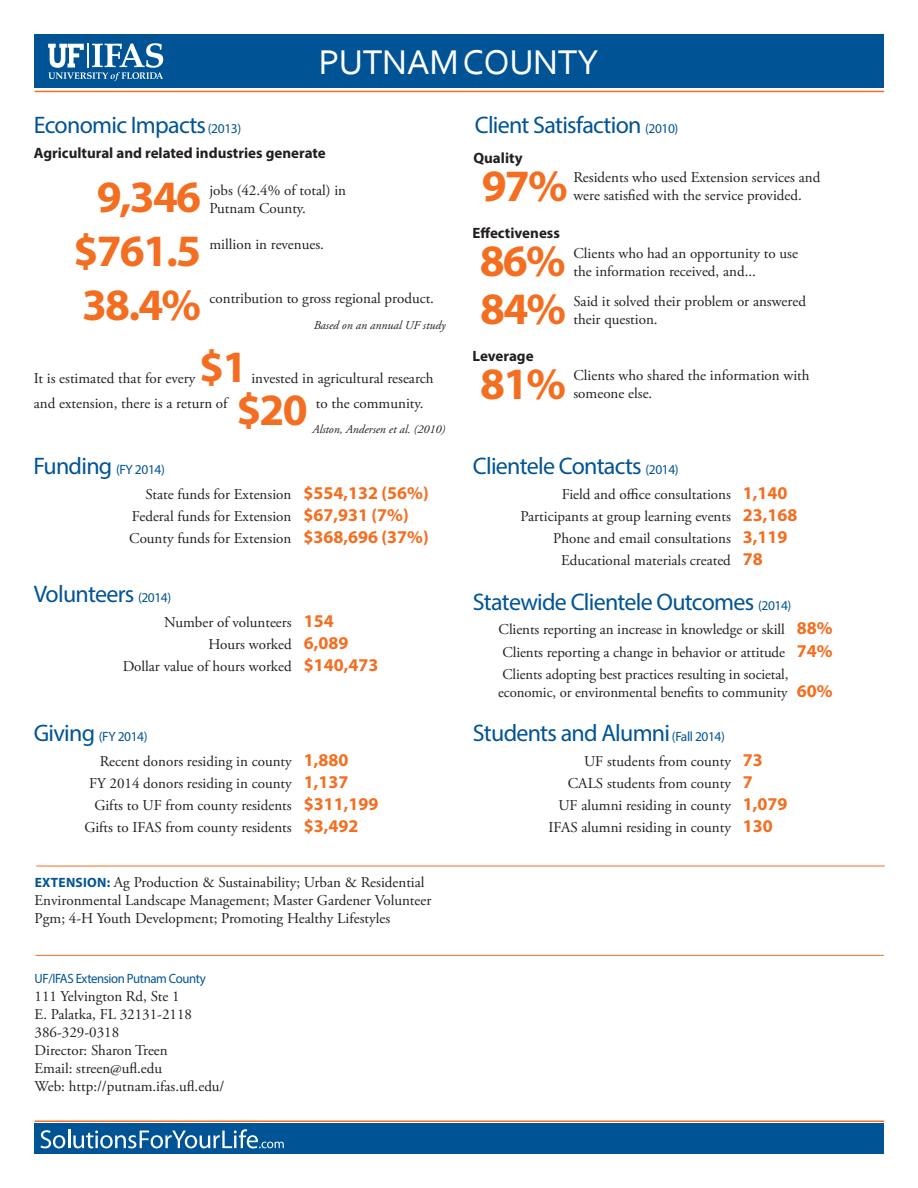
<style>
.page{position:relative;width:918px;height:1188px;background:#fff}
.page>*{position:absolute;margin:0;border:0;box-sizing:border-box;transform-origin:0 0}
.big_number{font:700 45px "Myriad Pro";letter-spacing:-.04em;color:#f36e21}
.page_header{font:36px "Corbel";letter-spacing:-.01em;color:#fff}
.text_head{font:24px "Myriad Pro";letter-spacing:-.03em;color:#005495}
.body{font:15px/18px "Adobe Garamond Pro";color:#231f20}
.body-2{font:700 15px "Myriad Pro";color:#231f20}
.big_number-2{font:15px "Adobe Garamond Pro";color:#231f20}
.text_head-2{font:13.5px "Myriad Pro";letter-spacing:-.03em;color:#005495}
.location_head{font:13.5px "Myriad Pro";letter-spacing:-.03em;color:#005495;scale:.95 1}
.body-3{font:italic 12px "Adobe Garamond Pro";color:#231f20}
.s1{font-size:13.5px}
.s2{font-size:24px}
.s3{font-family:"Myriad Pro";font-weight:700;font-size:18px;color:#f36e21}
.s4{font-family:"Myriad Pro";font-weight:700;font-size:13.5px;color:#005495}
</style>
<div class="page">
<div style="left:35px;top:34px;width:849px;height:54px;background:#005495"></div>
<svg style="left:48px;top:43px;width:115px;height:38px"></svg>
<hr style="left:35px;top:91px;width:849px;height:1px;background:#f36e21">
<div style="left:35px;top:1124px;width:849px;height:30px;background:#005495"></div>
<hr style="left:35px;top:1120px;width:849px;height:2px;background:#f36e21">
<hr style="left:36px;top:955px;width:848px;height:1px;background:#f36e21">
<hr style="left:36px;top:866px;width:849px;height:1px;background:#f36e21">
<svg style="left:41px;top:1129px;width:243px;height:19px"></svg>
<p class="page_header" style="left:319px;top:40px;width:281px">PUTNAM COUNTY</p>
<p class="text_head" style="left:34px;top:110px;width:209px">Economic Impacts <span class="s1">(2013)</span></p>
<p class="body-2" style="left:34px;top:143px;width:294px">Agricultural and related industries generate</p>
<p class="big_number" style="left:97px;top:167px;width:106px">9,346</p>
<p class="body" style="left:210px;top:182px;width:138px">jobs (42.4% of total) in<br>Putnam County.</p>
<p class="big_number" style="left:74px;top:221px;width:129px">$761.5</p>
<p class="body" style="left:210px;top:236px;width:116px">million in revenues.</p>
<p class="big_number" style="left:82px;top:275px;width:121px">38.4%</p>
<p class="big_number-2" style="left:210px;top:290px;width:226px">contribution to gross regional product.</p>
<p class="body-3" style="left:314px;top:318px;width:133px">Based on an annual UF study</p>
<p class="big_number" style="left:199px;top:337px;width:50px">$1</p>
<p class="body" style="left:34px;top:370px;width:163px">It is estimated that for every</p>
<p class="body" style="left:251px;top:370px;width:184px">invested in agricultural research</p>
<p class="body" style="left:34px;top:395px;width:195px">and extension, there is a return of</p>
<p class="big_number" style="left:236px;top:380px;width:73px">$20</p>
<p class="body" style="left:316px;top:395px;width:109px">to the community.</p>
<p class="body-3" style="left:312px;top:422px;width:135px">Alston, Andersen et al. (2010)</p>
<p class="text_head-2" style="left:33px;top:461px;width:133px"><span class="s2">Funding</span> (FY 2014)</p>
<p class="body" style="left:146px;top:486px;width:285px">State funds for Extension <span class="s3">$554,132 (56%)</span></p>
<p class="body" style="left:132px;top:508px;width:278px">Federal funds for Extension <span class="s3">$67,931 (7%)</span></p>
<p class="body" style="left:129px;top:530px;width:301px">County funds for Extension <span class="s3">$368,696 (37%)</span></p>
<p class="text_head" style="left:34px;top:580px;width:139px">Volunteers <span class="s1">(2014)</span></p>
<p class="body" style="left:164px;top:614px;width:171px">Number of volunteers <span class="s3">154</span></p>
<p class="body" style="left:208px;top:636px;width:141px">Hours worked <span class="s3">6,089</span></p>
<p class="body" style="left:123px;top:658px;width:257px">Dollar value of hours worked <span class="s3">$140,473</span></p>
<p class="text_head-2" style="left:34px;top:728px;width:115px"><span class="s2">Giving</span> (FY 2014)</p>
<p class="body" style="left:100px;top:753px;width:250px">Recent donors residing in county <span class="s3">1,880</span></p>
<p class="body" style="left:89px;top:775px;width:261px">FY 2014 donors residing in county <span class="s3">1,137</span></p>
<p class="body" style="left:94px;top:797px;width:285px">Gifts to UF from county residents <span class="s3">$311,199</span></p>
<p class="body" style="left:84px;top:819px;width:275px">Gifts to IFAS from county residents <span class="s3">$3,492</span></p>
<p class="body" style="left:35px;top:874px;width:398px"><span class="s4">EXTENSION:</span> Ag Production &amp; Sustainability; Urban &amp; Residential<br>Environmental Landscape Management; Master Gardener Volunteer<br>Pgm; 4-H Youth Development; Promoting Healthy Lifestyles</p>
<p class="location_head" style="left:35px;top:970px;width:182px">UF/IFAS Extension Putnam County</p>
<p class="body" style="left:35px;top:988px;width:191px">111 Yelvington Rd, Ste 1<br>E. Palatka, FL 32131-2118<br>386-329-0318<br>Director: Sharon Treen<br>Email: streen@ufl.edu<br>Web: http://putnam.ifas.ufl.edu/</p>
<p class="text_head" style="left:475px;top:110px;width:205px">Client Satisfaction <span class="s1">(2010)</span></p>
<p class="body-2" style="left:473px;top:148px;width:51px">Quality</p>
<p class="big_number" style="left:482px;top:156px;width:87px">97%</p>
<p class="body" style="left:573px;top:169px;width:248px">Residents who used Extension services and were satisfied with the service provided.</p>
<p class="body-2" style="left:472px;top:224px;width:89px">Effectiveness</p>
<p class="big_number" style="left:480px;top:232px;width:87px">86%</p>
<p class="body" style="left:573px;top:245px;width:226px">Clients who had an opportunity to use the information received, and...</p>
<p class="big_number" style="left:480px;top:280px;width:87px">84%</p>
<p class="body" style="left:573px;top:292px;width:234px">Said it solved their problem or answered their question.</p>
<p class="body-2" style="left:472px;top:346px;width:63px">Leverage</p>
<p class="big_number" style="left:480px;top:354px;width:87px">81%</p>
<p class="body" style="left:573px;top:367px;width:238px">Clients who shared the information with someone else.</p>
<p class="text_head" style="left:473px;top:451px;width:207px">Clientele Contacts <span class="s1">(2014)</span></p>
<p class="body" style="left:562px;top:486px;width:227px">Field and office consultations <span class="s3">1,140</span></p>
<p class="body" style="left:520px;top:508px;width:279px">Participants at group learning events <span class="s3">23,168</span></p>
<p class="body" style="left:553px;top:530px;width:236px">Phone and email consultations <span class="s3">3,119</span></p>
<p class="body" style="left:561px;top:552px;width:203px">Educational materials created <span class="s3">78</span></p>
<p class="text_head" style="left:473px;top:587px;width:320px">Statewide Clientele Outcomes <span class="s1">(2014)</span></p>
<p class="body" style="left:499px;top:621px;width:336px">Clients reporting an increase in knowledge or skill <span class="s3">88%</span></p>
<p class="body" style="left:502px;top:643px;width:332px">Clients reporting a change in behavior or attitude <span class="s3">74%</span></p>
<p class="body" style="left:498px;top:665px;width:336px">Clients adopting best practices resulting in societal, economic, or environmental benefits to community <span class="s3">60%</span></p>
<p class="text_head" style="left:473px;top:718px;width:254px">Students and Alumni <span class="s1">(Fall 2014)</span></p>
<p class="body" style="left:584px;top:753px;width:180px">UF students from county <span class="s3">73</span></p>
<p class="body" style="left:568px;top:775px;width:187px">CALS students from county <span class="s3">7</span></p>
<p class="body" style="left:558px;top:797px;width:231px">UF alumni residing in county <span class="s3">1,079</span></p>
<p class="body" style="left:548px;top:819px;width:226px">IFAS alumni residing in county <span class="s3">130</span></p>
</div>
